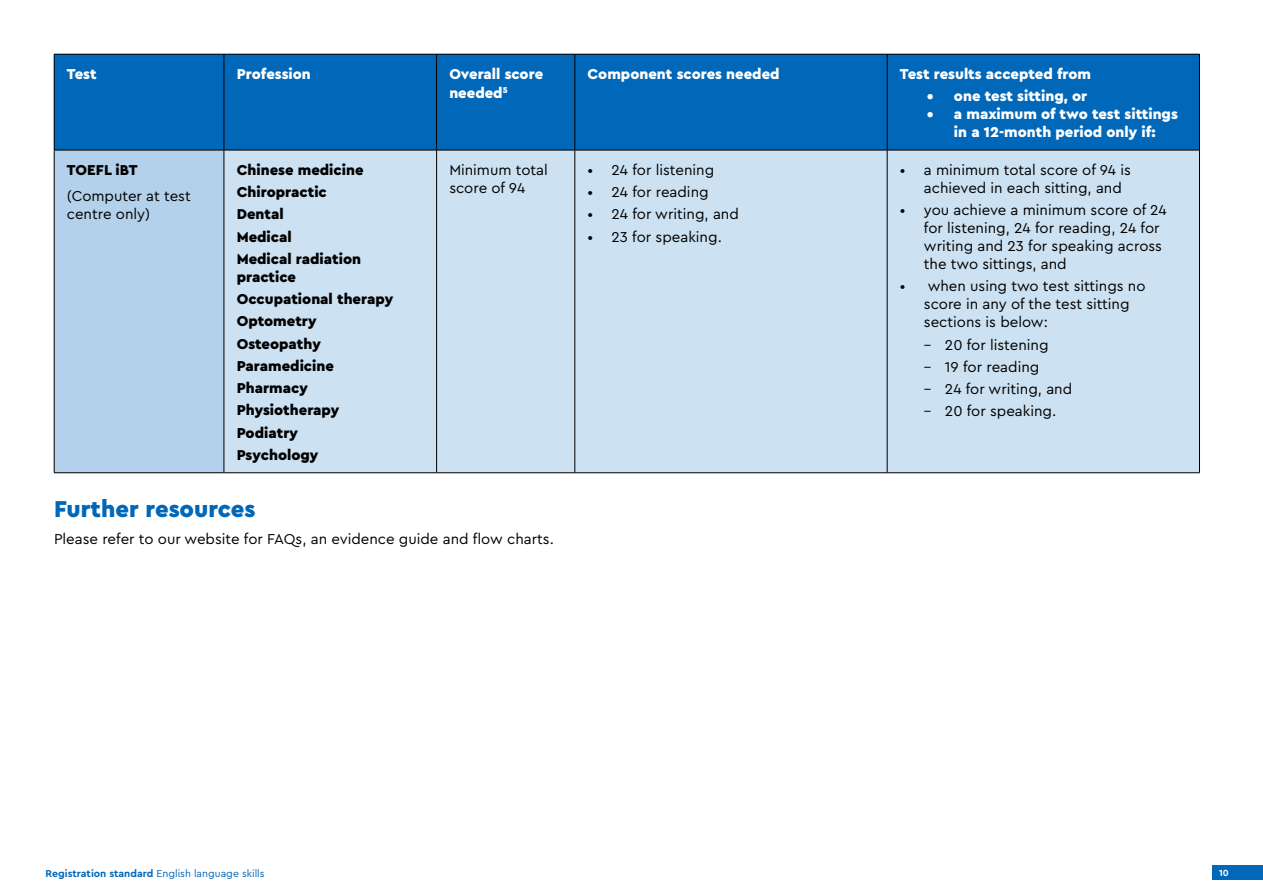
<style>
.page{position:relative;width:1263px;height:893px;background:#fff}
.page>*{position:absolute;margin:0;border:0;box-sizing:border-box;transform-origin:0 0}
.t1{font:900 24px "Cera Pro";color:#0067b9}
.t2{font:15px/18px "Cera Pro";color:#000}
.t3{font:900 15px/22.2px "Cera Pro";color:#000}
.t4{font:900 15px/19.2px "Cera Pro";color:#fff}
.t5{font:10.5px "Cera Pro";color:#0067b9}
.t6{font:700 9.3px "Cera Pro";color:#fff}
.s1{font-weight:700}
</style>
<div class="page">
<div style="left:1212px;top:865px;width:51px;height:15px;background:#0067b9"></div>
<div style="left:54px;top:54px;width:170px;height:96px;background:#0067b9"></div>
<div style="left:224px;top:54px;width:213px;height:96px;background:#0067b9"></div>
<div style="left:437px;top:54px;width:138px;height:96px;background:#0067b9"></div>
<div style="left:575px;top:54px;width:312px;height:96px;background:#0067b9"></div>
<div style="left:887px;top:54px;width:312px;height:96px;background:#0067b9"></div>
<div style="left:54px;top:150px;width:170px;height:323px;background:#b3d1ea"></div>
<div style="left:224px;top:150px;width:213px;height:323px;background:#cce1f1"></div>
<div style="left:437px;top:150px;width:138px;height:323px;background:#cce1f1"></div>
<div style="left:575px;top:150px;width:312px;height:323px;background:#cce1f1"></div>
<div style="left:887px;top:150px;width:312px;height:323px;background:#cce1f1"></div>
<hr style="left:54px;top:54px;width:170px;height:1px;background:#000">
<hr style="left:54px;top:54px;width:1px;height:96px;background:#000">
<hr style="left:224px;top:54px;width:213px;height:1px;background:#000">
<hr style="left:224px;top:54px;width:1px;height:96px;background:#000">
<hr style="left:437px;top:54px;width:138px;height:1px;background:#000">
<hr style="left:436px;top:54px;width:1px;height:96px;background:#000">
<hr style="left:575px;top:54px;width:312px;height:1px;background:#000">
<hr style="left:575px;top:54px;width:1px;height:96px;background:#000">
<hr style="left:887px;top:54px;width:313px;height:1px;background:#000">
<hr style="left:887px;top:54px;width:1px;height:96px;background:#000">
<hr style="left:1199px;top:54px;width:1px;height:96px;background:#000">
<hr style="left:54px;top:150px;width:170px;height:1px;background:#000">
<hr style="left:224px;top:150px;width:213px;height:1px;background:#000">
<hr style="left:437px;top:150px;width:138px;height:1px;background:#000">
<hr style="left:575px;top:150px;width:312px;height:1px;background:#000">
<hr style="left:887px;top:150px;width:313px;height:1px;background:#000">
<hr style="left:54px;top:150px;width:1px;height:323px;background:#000">
<hr style="left:54px;top:472px;width:170px;height:1px;background:#000">
<hr style="left:224px;top:150px;width:1px;height:323px;background:#000">
<hr style="left:436px;top:150px;width:1px;height:323px;background:#000">
<hr style="left:575px;top:150px;width:1px;height:323px;background:#000">
<hr style="left:887px;top:150px;width:1px;height:323px;background:#000">
<hr style="left:1199px;top:150px;width:1px;height:323px;background:#000">
<hr style="left:224px;top:472px;width:213px;height:1px;background:#000">
<hr style="left:437px;top:472px;width:138px;height:1px;background:#000">
<hr style="left:575px;top:472px;width:312px;height:1px;background:#000">
<hr style="left:887px;top:472px;width:313px;height:1px;background:#000">
<p class="t4" style="left:67px;top:64px;width:31px">Test</p>
<p class="t4" style="left:237px;top:64px;width:76px">Profession</p>
<p class="t4" style="left:449px;top:64px;width:95px">Overall score needed<sup>5</sup></p>
<p class="t4" style="left:588px;top:64px;width:193px">Component scores needed</p>
<p class="t4" style="left:900px;top:64px;width:193px">Test results accepted from</p>
<p class="t4" style="left:927px;top:86px;width:162px">• one test sitting, or</p>
<p class="t4" style="left:927px;top:105px;width:252px;line-height:18px;text-align:center">• a maximum of two test sittings in a 12-month period only if:</p>
<p class="t3" style="left:67px;top:158px;width:72px">TOEFL iBT</p>
<p class="t2" style="left:67px;top:187px;width:125px">(Computer at test centre only)</p>
<p class="t3" style="left:237px;top:158px;width:128px">Chinese medicine<br>Chiropractic<br>Dental<br>Medical<br>Medical radiation</p>
<p class="t3" style="left:237px;top:265px;width:158px">practice<br>Occupational therapy<br>Optometry<br>Osteopathy<br>Paramedicine<br>Pharmacy<br>Physiotherapy<br>Podiatry<br>Psychology</p>
<p class="t2" style="left:449px;top:160px;width:100px">Minimum total score of 94</p>
<p class="t2" style="left:588px;top:160px;width:128px">• 24 for listening</p>
<p class="t2" style="left:588px;top:182px;width:123px">• 24 for reading</p>
<p class="t2" style="left:588px;top:205px;width:153px">• 24 for writing, and</p>
<p class="t2" style="left:588px;top:227px;width:136px">• 23 for speaking.</p>
<h2 class="t1" style="left:54px;top:493px;width:203px">Further resources</h2>
<p class="t2" style="left:54px;top:529px;width:501px">Please refer to our website for FAQs, an evidence guide and flow charts.</p>
<p class="t2" style="left:924px;top:160px;width:208px;text-indent:-24px">• a minimum total score of 94 is achieved in each sitting, and</p>
<p class="t2" style="left:924px;top:200px;width:244px;text-indent:-24px">• you achieve a minimum score of 24 for listening, 24 for reading, 24 for writing and 23 for speaking across the two sittings, and</p>
<p class="t2" style="left:924px;top:277px;width:223px;text-indent:-24px">• when using two test sittings no score in any of the test sitting sections is below:</p>
<p class="t2" style="left:924px;top:335px;width:126px">– 20 for listening</p>
<p class="t2" style="left:924px;top:357px;width:117px">– 19 for reading</p>
<p class="t2" style="left:924px;top:379px;width:150px">– 24 for writing, and</p>
<p class="t2" style="left:924px;top:402px;width:134px">– 20 for speaking.</p>
<p class="t5" style="left:46px;top:867px;width:221px"><span class="s1">Registration standard</span> English language skills</p>
<p class="t6" style="left:1219px;top:867px;width:11px">10</p>
</div>
